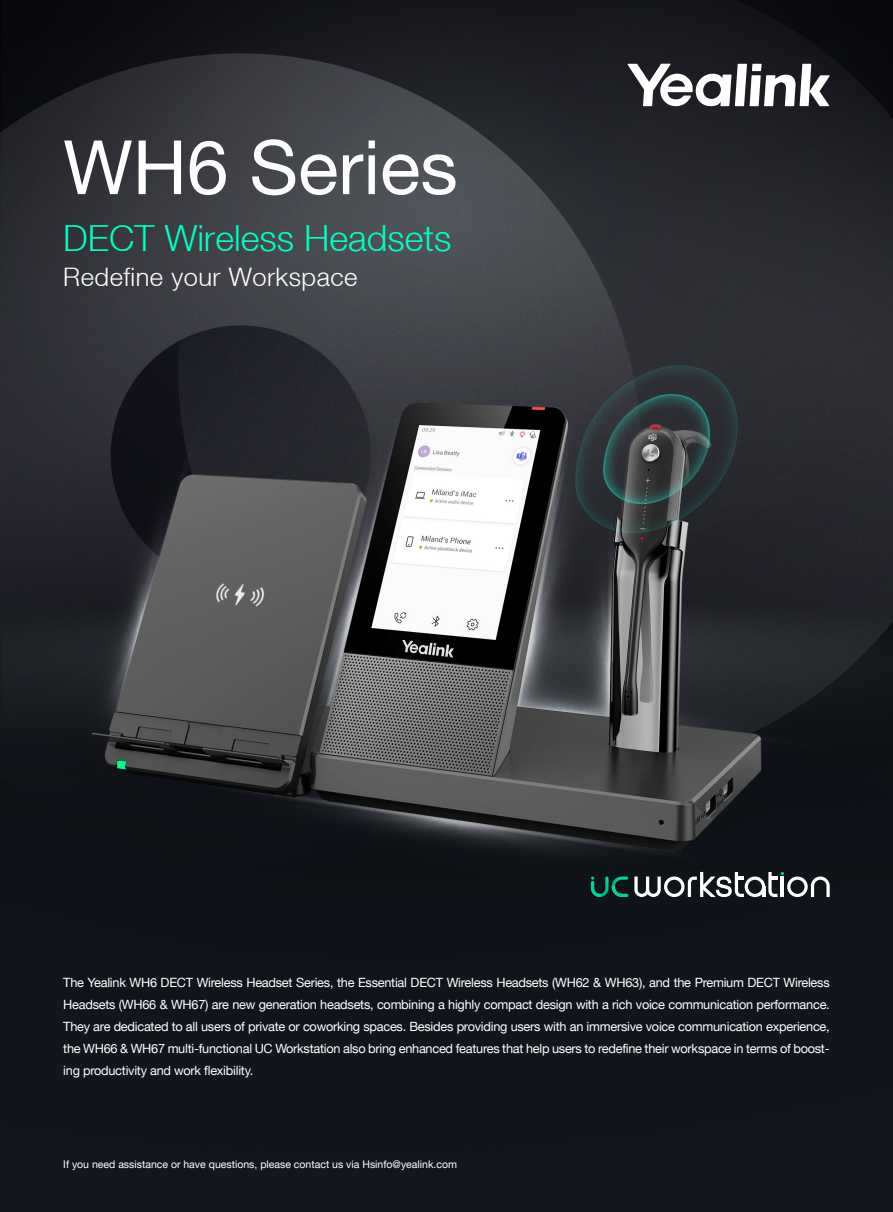
<style>
.page{position:relative;width:893px;height:1212px;background:#fff}
.page>*{position:absolute;margin:0;border:0;box-sizing:border-box;transform-origin:0 0}
.t1{font:75px "Helvetica Neue LT";color:#fff}
.t2{font:300 36px "Helvetica Neue LT";color:#00ffc3}
.t3{font:300 25.5px "Helvetica Neue LT";letter-spacing:.02em;color:#fff}
.t4{font:12.75px/21.9px "Helvetica Neue LT";letter-spacing:-.02em;color:#fff;text-align:justify}
.t5{font:10.5px "Helvetica Neue LT";color:#fff}
</style>
<div class="page">
<img style="left:0;top:0;width:893px;height:1212px">
<svg style="left:627px;top:64px;width:203px;height:42px"></svg>
<svg style="left:591px;top:876px;width:37px;height:21px"></svg>
<svg style="left:634px;top:872px;width:196px;height:25px"></svg>
<h1 class="t1" style="left:63px;top:123px;width:396px">WH6 Series</h1>
<h2 class="t2" style="left:63px;top:216px;width:390px">DECT Wireless Headsets</h2>
<h3 class="t3" style="left:63px;top:261px;width:296px">Redefine your Workspace</h3>
<p class="t4" style="left:63px;top:971px;width:768px">The Yealink WH6 DECT Wireless Headset Series, the Essential DECT Wireless Headsets (WH62 &amp; WH63), and the Premium DECT Wireless Headsets (WH66 &amp; WH67) are new generation headsets, combining a highly compact design with a rich voice communication performance.<br>They are dedicated to all users of private or coworking spaces. Besides providing users with an immersive voice communication experience, the WH66 &amp; WH67 multi-functional UC Workstation also bring enhanced features that help users to redefine their workspace in terms of boost&shy;ing productivity and work flexibility.</p>
<p class="t5" style="left:63px;top:1158px;width:395px">If you need assistance or have questions, please contact us via Hsinfo@yealink.com</p>
</div>
